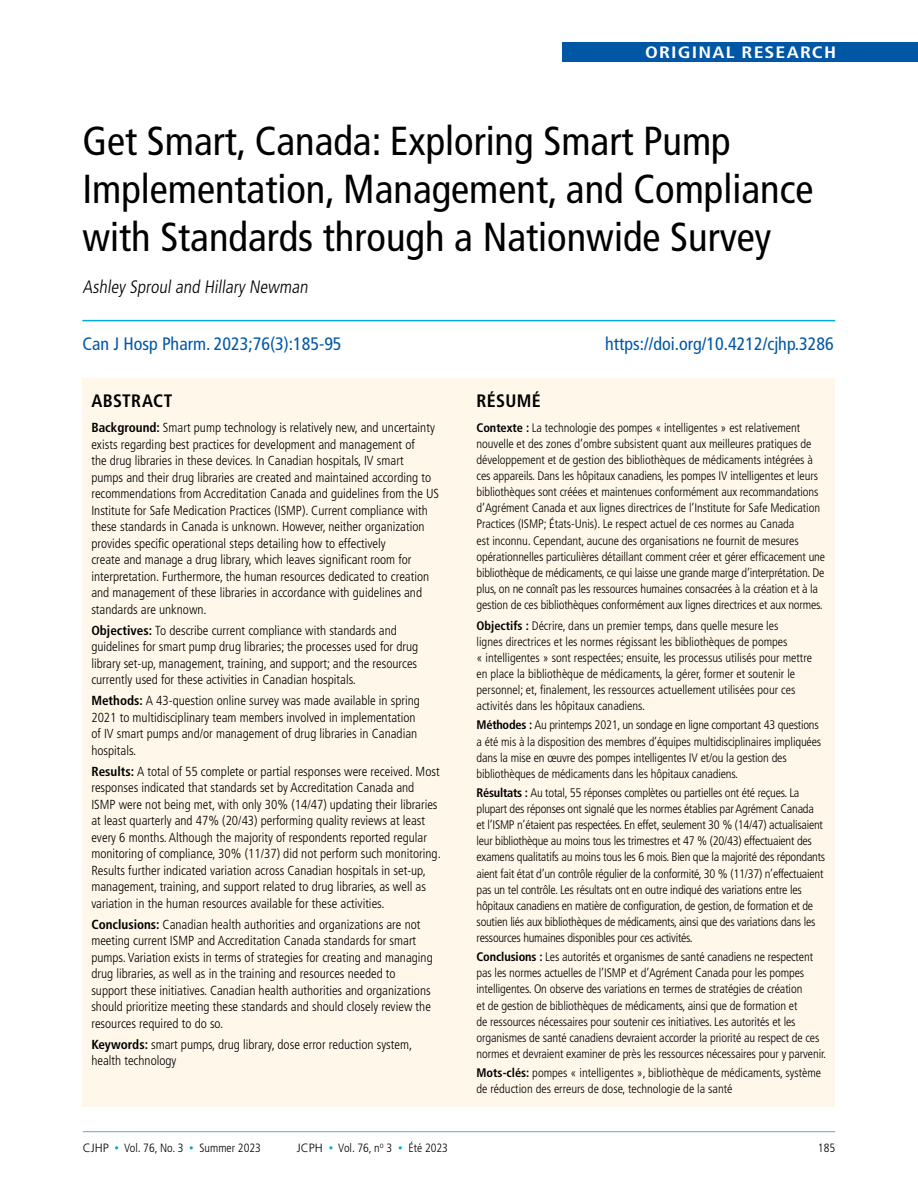
<style>
.page{position:relative;width:918px;height:1188px;background:#fff}
.page>*{position:absolute;margin:0;border:0;box-sizing:border-box;transform-origin:0 0}
.CJHP_Title{font:condensed 40.5px/48px "Frutiger LT Std";color:#000}
.CJHP_IssueInfo{font:condensed 18px "Frutiger LT Std";color:#0057a5}
.CJHP_Authors{font:300 condensed 18px "Frutiger LT Std";color:#000}
.CJHP_H1{font:700 condensed 18px "Frutiger LT Std";letter-spacing:.02em;color:#000}
.t1{font:700 condensed 16.5px "Frutiger LT Std";letter-spacing:.055em;color:#fff;scale:1.2 1}
.CJHP_ABSTRACT_WithL{font:300 condensed 13.2px/16.5px "Frutiger LT Std";color:#000}
.CJHP_FR_ABSTRACT_Wi{font:300 condensed 12.3px/16.2px "Frutiger LT Std";letter-spacing:-.01em;color:#000}
.t2{font:300 condensed 12px "Frutiger LT Std";color:#000}
.s1{font-weight:700}
.s2{font-stretch:normal}
.s3{font-size:9px;color:#00acd7}
</style>
<div class="page">
<hr style="left:83px;top:1131px;width:752px;height:1px;background:#0057a5">
<div style="left:562px;top:42px;width:356px;height:20px;background:#0057a5"></div>
<div style="left:82px;top:378px;width:753px;height:729px;background:#fff8ea"></div>
<hr style="left:82px;top:320px;width:753px;height:1px;background:#00acd7">
<h3 class="t1" style="left:645px;top:42px;width:161px">ORIGINAL RESEARCH</h3>
<p class="CJHP_Title" style="left:82px;top:117px;width:733px">Get Smart, Canada: Exploring Smart Pump<br>Implementation, Management, and Compliance with Standards through a Nationwide Survey</p>
<p class="CJHP_Authors" style="left:82px;top:276px;width:230px">Ashley Sproul and Hillary Newman</p>
<p class="CJHP_IssueInfo" style="left:82px;top:333px;width:261px">Can J Hosp Pharm. 2023;76(3):185-95</p>
<p class="CJHP_IssueInfo" style="left:605px;top:333px;width:230px">https://doi.org/10.4212/cjhp.3286</p>
<p class="CJHP_H1" style="left:91px;top:390px;width:83px">ABSTRACT</p>
<p class="CJHP_ABSTRACT_WithL" style="left:91px;top:419px;width:349px"><span class="s1">Background:</span> Smart pump technology is relatively new, and uncertainty exists regarding best practices for development and management of<br>the drug libraries in these devices. In Canadian hospitals, IV smart<br>pumps and their drug libraries are created and maintained according to recommendations from Accreditation Canada and guidelines from the US Institute for Safe Medication Practices (ISMP). Current compliance with these standards in Canada is unknown. However, neither organization provides specific operational steps detailing how to effectively<br>create and manage a drug library, which leaves significant room for interpretation. Furthermore, the human resources dedicated to creation and management of these libraries in accordance with guidelines and standards are unknown.</p>
<p class="CJHP_ABSTRACT_WithL" style="left:91px;top:622px;width:328px"><span class="s1">Objectives:</span> To describe current compliance with standards and guidelines for smart pump drug libraries; the processes used for drug library set-up, management, training, and support; and the resources currently used for these activities in Canadian hospitals.</p>
<p class="CJHP_ABSTRACT_WithL" style="left:91px;top:692px;width:330px"><span class="s1">Methods:</span> A 43-question online survey was made available in spring 2021 to multidisciplinary team members involved in implementation of IV smart pumps and/or management of drug libraries in Canadian hospitals.</p>
<p class="CJHP_ABSTRACT_WithL" style="left:91px;top:763px;width:351px"><span class="s1">Results:</span> A total of 55 complete or partial responses were received. Most responses indicated that standards set by Accreditation Canada and ISMP were not being met, with only 30% (14/47) updating their libraries at least quarterly and 47% (20/43) performing quality reviews at least every 6 months. Although the majority of respondents reported regular monitoring of compliance, 30% (11/37) did not perform such monitoring.<br>Results further indicated variation across Canadian hospitals in set-up, management, training, and support related to drug libraries, as well as variation in the human resources available for these activities.</p>
<p class="CJHP_ABSTRACT_WithL" style="left:91px;top:916px;width:343px"><span class="s1">Conclusions:</span> Canadian health authorities and organizations are not meeting current ISMP and Accreditation Canada standards for smart pumps. Variation exists in terms of strategies for creating and managing drug libraries, as well as in the training and resources needed to support these initiatives. Canadian health authorities and organizations should prioritize meeting these standards and should closely review the resources required to do so.</p>
<p class="CJHP_ABSTRACT_WithL" style="left:91px;top:1036px;width:322px"><span class="s1">Keywords:</span> smart pumps, drug library, dose error reduction system, health technology</p>
<p class="CJHP_H1" style="left:477px;top:390px;width:66px">RÉSUMÉ</p>
<p class="CJHP_FR_ABSTRACT_Wi" style="left:477px;top:419px;width:350px"><span class="s1">Contexte :</span> La technologie des pompes « intelligentes » est relativement nouvelle et des zones d’ombre subsistent quant aux meilleures pratiques de développement et de gestion des bibliothèques de médicaments intégrées à ces appareils. Dans les hôpitaux canadiens, les pompes IV intelligentes et leurs bibliothèques sont créées et maintenues conformément aux recommandations d’Agrément Canada et aux lignes directrices de l’Institute for Safe Medication Practices (ISMP; États-Unis). Le respect actuel de ces normes au Canada<br>est inconnu. Cependant, aucune des organisations ne fournit de mesures opérationnelles particulières détaillant comment créer et gérer efficacement une bibliothèque de médicaments, ce qui laisse une grande marge d’interprétation. De plus, on ne connaît pas les ressources humaines consacrées à la création et à la gestion de ces bibliothèques conformément aux lignes directrices et aux normes.</p>
<p class="CJHP_FR_ABSTRACT_Wi" style="left:477px;top:617px;width:337px"><span class="s1">Objectifs :</span> Décrire, dans un premier temps, dans quelle mesure les<br>lignes directrices et les normes régissant les bibliothèques de pompes<br>« intelligentes » sont respectées; ensuite, les processus utilisés pour mettre en place la bibliothèque de médicaments, la gérer, former et soutenir le personnel; et, finalement, les ressources actuellement utilisées pour ces activités dans les hôpitaux canadiens.</p>
<p class="CJHP_FR_ABSTRACT_Wi" style="left:477px;top:717px;width:346px"><span class="s1">Méthodes :</span> Au printemps 2021, un sondage en ligne comportant 43 questions a été mis à la disposition des membres d’équipes multidisciplinaires impliquées dans la mise en œuvre des pompes intelligentes IV et/ou la gestion des bibliothèques de médicaments dans les hôpitaux canadiens.</p>
<p class="CJHP_FR_ABSTRACT_Wi" style="left:477px;top:785px;width:350px"><span class="s1">Résultats :</span> Au total, 55 réponses complètes ou partielles ont été reçues. La plupart des réponses ont signalé que les normes établies par Agrément Canada et l’ISMP n’étaient pas respectées. En effet, seulement 30 % (14/47) actualisaient leur bibliothèque au moins tous les trimestres et 47 % (20/43) effectuaient des examens qualitatifs au moins tous les 6 mois. Bien que la majorité des répondants aient fait état d’un contrôle régulier de la conformité, 30 % (11/37) n’effectuaient pas un tel contrôle. Les résultats ont en outre indiqué des variations entre les hôpitaux canadiens en matière de configuration, de gestion, de formation et de soutien liés aux bibliothèques de médicaments, ainsi que des variations dans les ressources humaines disponibles pour ces activités.</p>
<p class="CJHP_FR_ABSTRACT_Wi" style="left:477px;top:949px;width:351px"><span class="s1">Conclusions :</span> Les autorités et organismes de santé canadiens ne respectent pas les normes actuelles de l’ISMP et d’Agrément Canada pour les pompes intelligentes. On observe des variations en termes de stratégies de création<br>et de gestion de bibliothèques de médicaments, ainsi que de formation et<br>de ressources nécessaires pour soutenir ces initiatives. Les autorités et les organismes de santé canadiens devraient accorder la priorité au respect de ces normes et devraient examiner de près les ressources nécessaires pour y parvenir.</p>
<p class="CJHP_FR_ABSTRACT_Wi" style="left:477px;top:1065px;width:346px"><span class="s1">Mots-clés:</span> pompes « intelligentes », bibliothèque de médicaments, système de réduction des erreurs de dose, technologie de la santé</p>
<p class="t2" style="left:83px;top:1141px;width:180px"><span class="s2">CJHP</span> <span class="s3">•</span> Vol. 76, No. 3 <span class="s3">•</span> Summer 2023</p>
<p class="t2" style="left:297px;top:1141px;width:153px"><span class="s2">JCPH</span> <span class="s3">•</span> Vol. 76, n<sup>o</sup> 3 <span class="s3">•</span> Été 2023</p>
<p class="t2" style="left:818px;top:1141px;width:19px">185</p>
</div>
